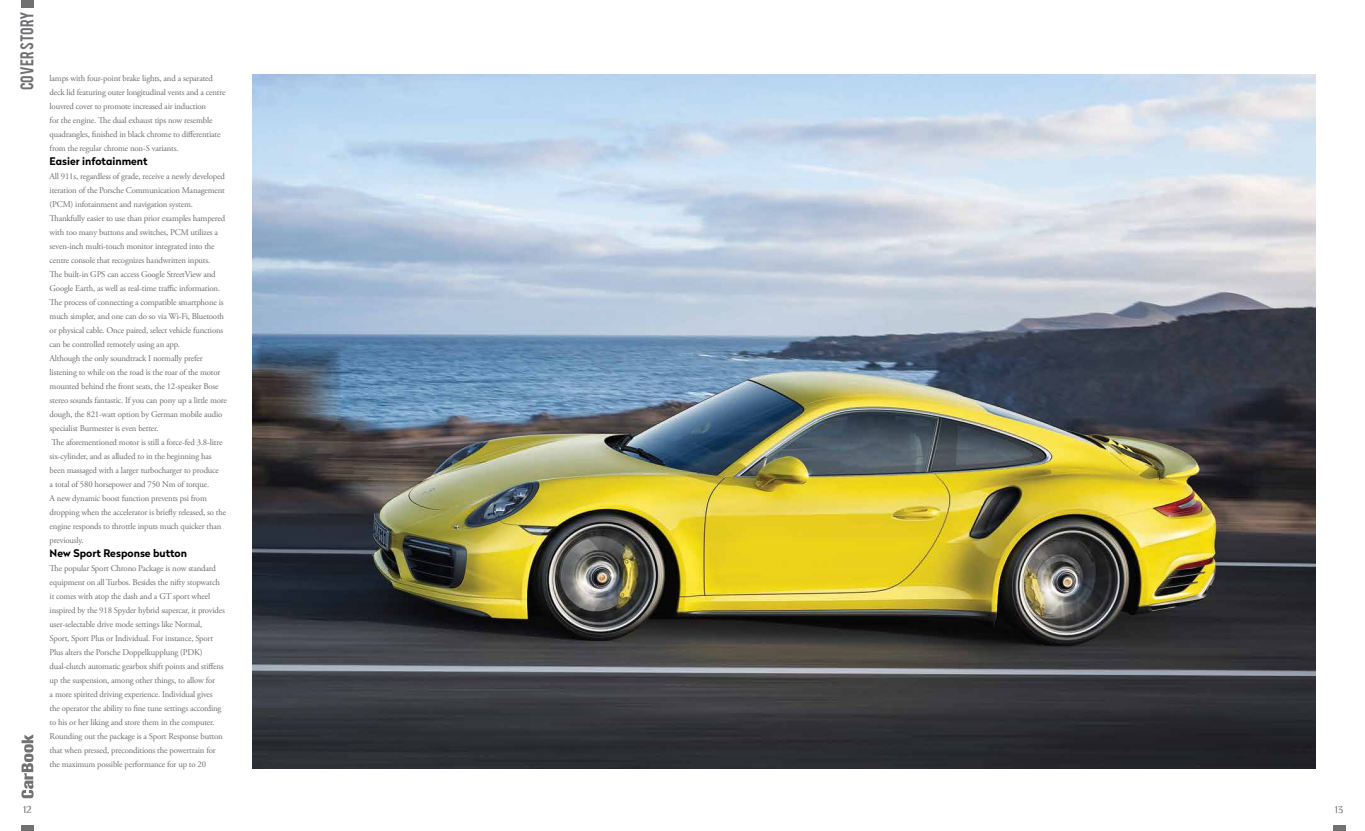
<style>
.page{position:relative;width:1365px;height:831px;background:#fff}
.page>*{position:absolute;margin:0;border:0;box-sizing:border-box;transform-origin:0 0}
.t1{font:14.61px "Bebas";color:#717073}
.t2{font:700 10.5px "Radikal";color:#000}
.t3{font:10.5px "Philosopher";color:#717073}
.t4{font:8.75px/14px "Adobe Garamond Pro";letter-spacing:-.02em;color:#6d6c6f}
</style>
<div class="page">
<div style="left:21px;top:825px;width:12px;height:6px;background:#717073"></div>
<div style="left:1332px;top:825px;width:12px;height:6px;background:#717073"></div>
<svg style="left:21px;top:734px;width:13px;height:64px"></svg>
<div style="left:21px;top:0;width:12px;height:7px;background:#717073"></div>
<img style="left:252px;top:74px;width:1063px;height:695px">
<h1 class="t1" style="left:16px;top:90px;width:81px;rotate:-90deg">COVER STORY</h1>
<p class="t4" style="left:50px;top:71px;width:177px">lamps with four-point brake lights, and a separated deck lid featuring outer longitudinal vents and a centre louvred cover to promote increased air induction<br>for the engine. The dual exhaust tips now resemble quadrangles, finished in black chrome to differentiate from the regular chrome non-S variants.</p>
<p class="t2" style="left:50px;top:153px;width:100px">Easier infotainment</p>
<p class="t4" style="left:50px;top:169px;width:179px">All 911s, regardless of grade, receive a newly developed iteration of the Porsche Communication Management (PCM) infotainment and navigation system.<br>Thankfully easier to use than prior examples hampered with too many buttons and switches, PCM utilizes a seven-inch multi-touch monitor integrated into the centre console that recognizes handwritten inputs.<br>The built-in GPS can access Google StreetView and Google Earth, as well as real-time traffic information.<br>The process of connecting a compatible smartphone is much simpler, and one can do so via Wi-Fi, Bluetooth or physical cable. Once paired, select vehicle functions can be controlled remotely using an app.<br>Although the only soundtrack I normally prefer listening to while on the road is the roar of the motor mounted behind the front seats, the 12-speaker Bose stereo sounds fantastic. If you can pony up a little more dough, the 821-watt option by German mobile audio specialist Burmester is even better.<br>The aforementioned motor is still a force-fed 3.8-litre six-cylinder, and as alluded to in the beginning has been massaged with a larger turbocharger to produce<br>a total of 580 horsepower and 750 Nm of torque.<br>A new dynamic boost function prevents psi from dropping when the accelerator is briefly released, so the engine responds to throttle inputs much quicker than previously.</p>
<p class="t2" style="left:50px;top:545px;width:139px">New Sport Response button</p>
<p class="t4" style="left:50px;top:561px;width:177px">The popular Sport Chrono Package is now standard equipment on all Turbos. Besides the nifty stopwatch it comes with atop the dash and a GT sport wheel inspired by the 918 Spyder hybrid supercar, it provides user-selectable drive mode settings like Normal,<br>Sport, Sport Plus or Individual. For instance, Sport Plus alters the Porsche Doppelkupplung (PDK) dual-clutch automatic gearbox shift points and stiffens up the suspension, among other things, to allow for<br>a more spirited driving experience. Individual gives the operator the ability to fine tune settings according to his or her liking and store them in the computer.<br>Rounding out the package is a Sport Response button that when pressed, preconditions the powertrain for the maximum possible performance for up to 20</p>
<p class="t3" style="left:23px;top:804px;width:10px">12</p>
<p class="t3" style="left:1334px;top:804px;width:10px">13</p>
</div>
